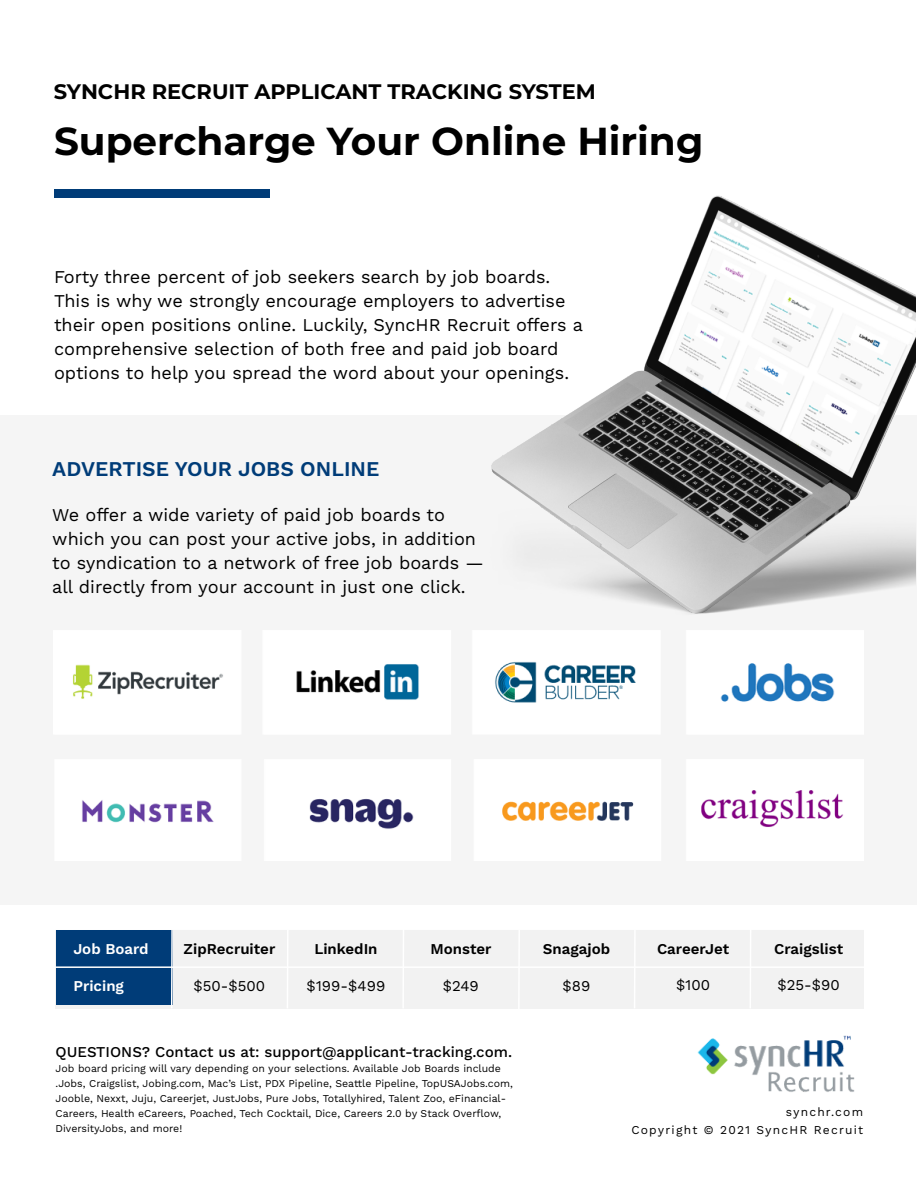
<style>
.page{position:relative;width:918px;height:1188px;background:#fff}
.page>*{position:absolute;margin:0;border:0;box-sizing:border-box;transform-origin:0 0}
.t1{font:700 39px "Montserrat";color:#000}
.t2{font:700 21px "Montserrat";color:#000}
.t3{font:600 21px "Work Sans";color:#003c78}
.t4{font:18px/24px "Work Sans";color:#000}
.t5{font:600 15px "Work Sans";color:#000}
.t6{font:500 15px "Work Sans";color:#000}
.t7{font:15px "Work Sans";color:#000}
.t8{font:600 15px "Work Sans";color:#fff}
.t9{font:12px/18px "Work Sans";letter-spacing:.1em;color:#000;text-align:right}
.t10{font:10.5px/15px "Work Sans";color:#000}
</style>
<div class="page">
<div style="left:54px;top:189px;width:216px;height:9px;background:#003c78"></div>
<div style="left:0;top:415px;width:917px;height:490px;background:#f5f5f5"></div>
<div style="left:55px;top:928px;width:808px;height:81px;background:#f2f2f2"></div>
<div style="left:56px;top:930px;width:117px;height:75px;background:#003c78"></div>
<div style="left:55px;top:925px;width:810px;height:5px;background:#fff"></div>
<hr style="left:55px;top:966px;width:810px;height:2px;background:#fff">
<hr style="left:634px;top:927px;width:2px;height:81px;background:#fff">
<hr style="left:750px;top:927px;width:1px;height:81px;background:#fff">
<hr style="left:402px;top:927px;width:2px;height:81px;background:#fff">
<hr style="left:287px;top:927px;width:2px;height:81px;background:#fff">
<hr style="left:171px;top:927px;width:2px;height:81px;background:#fff">
<hr style="left:518px;top:929px;width:2px;height:81px;background:#fff">
<img style="left:491px;top:195px;width:425px;height:419px">
<img style="left:73px;top:662px;width:770px;height:167px">
<img style="left:697px;top:1035px;width:158px;height:57px">
<p class="t2" style="left:54px;top:76px;width:544px">SYNCHR RECRUIT APPLICANT TRACKING SYSTEM</p>
<h1 class="t1" style="left:54px;top:113px;width:651px">Supercharge Your Online Hiring</h1>
<p class="t4" style="left:54px;top:266px;width:530px">Forty three percent of job seekers search by job boards.<br>This is why we strongly encourage employers to advertise their open positions online. Luckily, SyncHR Recruit offers a comprehensive selection of both free and paid job board options to help you spread the word about your openings.</p>
<p class="t3" style="left:52px;top:456px;width:329px">ADVERTISE YOUR JOBS ONLINE</p>
<p class="t4" style="left:52px;top:504px;width:433px">We offer a wide variety of paid job boards to which you can post your active jobs, in addition to syndication to a network of free job boards — all directly from your account in just one click.</p>
<p class="t8" style="left:73px;top:940px;width:77px">Job Board</p>
<p class="t8" style="left:73px;top:977px;width:52px">Pricing</p>
<p class="t5" style="left:184px;top:940px;width:93px">ZipRecruiter</p>
<p class="t5" style="left:314px;top:940px;width:65px">LinkedIn</p>
<p class="t5" style="left:431px;top:940px;width:63px">Monster</p>
<p class="t5" style="left:543px;top:940px;width:69px">Snagajob</p>
<p class="t5" style="left:657px;top:940px;width:74px">CareerJet</p>
<p class="t7" style="left:194px;top:977px;width:73px">$50-$500</p>
<p class="t7" style="left:307px;top:977px;width:80px">$199-$499</p>
<p class="t7" style="left:443px;top:977px;width:38px">$249</p>
<p class="t7" style="left:563px;top:977px;width:29px">$89</p>
<p class="t7" style="left:676px;top:976px;width:36px">$100</p>
<p class="t5" style="left:774px;top:940px;width:71px">Craigslist</p>
<p class="t7" style="left:778px;top:976px;width:64px">$25-$90</p>
<p class="t6" style="left:56px;top:1043px;width:458px">QUESTIONS? Contact us at: support@applicant-tracking.com.</p>
<p class="t10" style="left:56px;top:1061px;width:459px">Job board pricing will vary depending on your selections. Available Job Boards include .Jobs, Craigslist, Jobing.com, Mac’s List, PDX Pipeline, Seattle Pipeline, TopUSAJobs.com, Jooble, Nexxt, Juju, Careerjet, JustJobs, Pure Jobs, Totallyhired, Talent Zoo, eFinancial-Careers, Health eCareers, Poached, Tech Cocktail, Dice, Careers 2.0 by Stack Overflow, DiversityJobs, and more!</p>
<p class="t9" style="left:631px;top:1103px;width:233px">synchr.com<br>Copyright © 2021 SyncHR Recruit</p>
</div>
